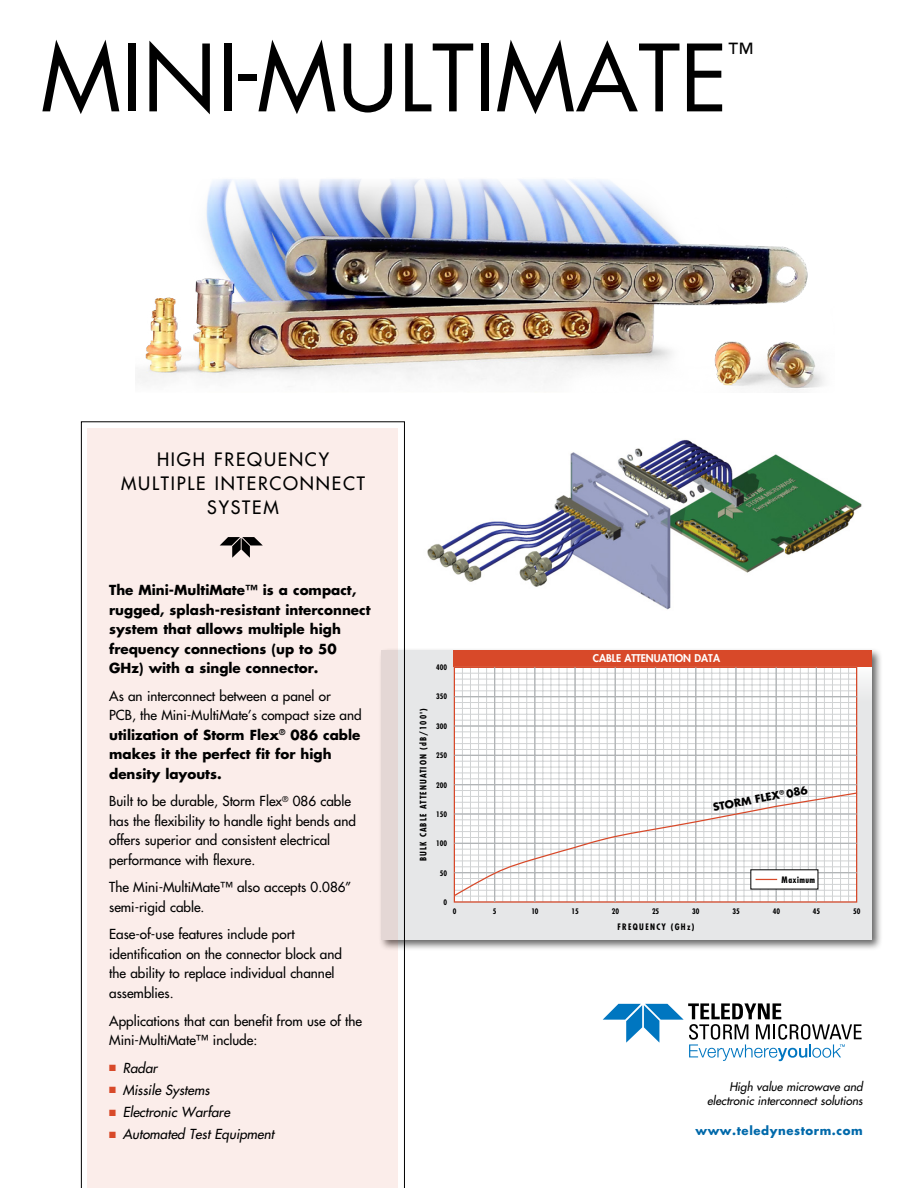
<style>
.page{position:relative;width:918px;height:1188px;background:#fff}
.page>*{position:absolute;margin:0;border:0;box-sizing:border-box;transform-origin:0 0}
.t1{font:90px "Futura";letter-spacing:-.005em;color:#000}
.t2{font:27px "Futura";color:#000}
.t3{font:18px/24px "Futura";letter-spacing:.1em;color:#000;text-align:center}
.t4{font:13.5px/19.5px "Futura";color:#000}
.t5{font:700 13.5px/19.5px "Futura";color:#000}
.t6{font:italic 13.5px "Futura";color:#000}
.t7{font:italic 11.7px/13.5px "Futura";color:#000;text-align:right}
.t8{font:700 11.7px "Futura";letter-spacing:.05em;color:#0069aa}
.t9{font:700 10.5px "Futura";color:#000}
.t10{font:800 10.35px "Futura";color:#fff}
.t11{font:700 condensed 8.7px "Futura";letter-spacing:.125em;color:#000}
.t12{font:700 condensed 8.7px "Futura";letter-spacing:.15em;color:#000}
.t13{font:700 condensed 8.7px "Futura";letter-spacing:.05em;color:#000}
.t14{font:700 condensed 7.5px "Futura";color:#000}
.s1{font-weight:400}
.s2{color:#d84929}
</style>
<div class="page">
<div style="left:379px;top:648px;width:504px;height:303px;background:#000;opacity:.6"></div>
<div style="left:381px;top:650px;width:491px;height:290px;background:#e6e7e8"></div>
<svg style="left:81px;top:421px;width:324px;height:767px"></svg>
<div style="left:88px;top:429px;width:310px;height:759px;background:#fbedea"></div>
<svg style="left:220px;top:537px;width:43px;height:21px"></svg>
<svg style="left:603px;top:1003px;width:259px;height:58px"></svg>
<img style="left:137px;top:266px;width:687px;height:126px">
<img style="left:194px;top:179px;width:612px;height:193px">
<div style="left:848px;top:666px;width:24px;height:36px;background:linear-gradient(to bottom,#fdfdfd,#e7e8e9)"></div>
<div style="left:454px;top:650px;width:418px;height:17px;background:#d84929"></div>
<svg style="left:456px;top:669px;width:399px;height:232px"></svg>
<div style="left:454px;top:667px;width:403px;height:236px;border:1px solid #d84929"></div>
<hr style="left:454px;top:696px;width:403px;height:1px;background:#b1b4b6">
<hr style="left:454px;top:725px;width:403px;height:2px;background:#b1b4b6">
<hr style="left:454px;top:755px;width:403px;height:1px;background:#b1b4b6">
<hr style="left:454px;top:784px;width:403px;height:1px;background:#b1b4b6">
<hr style="left:816px;top:667px;width:1px;height:235px;background:#b1b4b6">
<hr style="left:776px;top:667px;width:1px;height:235px;background:#b1b4b6">
<hr style="left:735px;top:667px;width:2px;height:235px;background:#b1b4b6">
<hr style="left:695px;top:667px;width:1px;height:235px;background:#b1b4b6">
<hr style="left:655px;top:667px;width:1px;height:235px;background:#b1b4b6">
<hr style="left:615px;top:667px;width:1px;height:235px;background:#b1b4b6">
<hr style="left:574px;top:667px;width:2px;height:235px;background:#b1b4b6">
<hr style="left:534px;top:667px;width:1px;height:235px;background:#b1b4b6">
<hr style="left:494px;top:667px;width:1px;height:235px;background:#b1b4b6">
<svg style="left:454px;top:792px;width:404px;height:105px"></svg>
<img style="left:427px;top:439px;width:435px;height:171px">
<h1 class="t1" style="left:40px;top:16px;width:689px">MINI-MULTIMATE</h1>
<h2 class="t2" style="left:728px;top:35px;width:27px">™</h2>
<h3 class="t3" style="left:121px;top:447px;width:245px">HIGH FREQUENCY<br>MULTIPLE INTERCONNECT<br>SYSTEM</h3>
<p class="t5" style="left:109px;top:580px;width:263px">The Mini-MultiMate™ is a compact, rugged, splash-resistant interconnect system that allows multiple high frequency connections (up to 50<br>GHz) with a single connector.</p>
<p class="t5" style="left:109px;top:685px;width:254px"><span class="s1">As an interconnect between a panel or<br>PCB, the Mini-MultiMate’s compact size and </span>utilization of Storm Flex<sup>®</sup> 086 cable makes it the perfect fit for high density layouts.</p>
<p class="t4" style="left:109px;top:791px;width:248px">Built to be durable, Storm Flex<sup>®</sup> 086 cable has the flexibility to handle tight bends and offers superior and consistent electrical performance with flexure.</p>
<p class="t4" style="left:109px;top:878px;width:244px">The Mini-MultiMate™ also accepts 0.086” semi-rigid cable.</p>
<p class="t4" style="left:109px;top:925px;width:234px">Ease-of-use features include port identification on the connector block and the ability to replace individual channel assemblies.</p>
<p class="t4" style="left:109px;top:1011px;width:255px">Applications that can benefit from use of the<br>Mini-MultiMate™ include:</p>
<p class="t6" style="left:109px;top:1059px;width:50px"><span class="s2">■</span> Radar</p>
<p class="t6" style="left:109px;top:1081px;width:102px"><span class="s2">■</span> Missile Systems</p>
<p class="t6" style="left:109px;top:1103px;width:122px"><span class="s2">■</span> Electronic Warfare</p>
<p class="t6" style="left:109px;top:1126px;width:167px"><span class="s2">■</span> Automated Test Equipment</p>
<p class="t14" style="left:436px;top:662px;width:12px">400</p>
<p class="t10" style="left:593px;top:651px;width:129px">CABLE ATTENUATION DATA</p>
<p class="t11" style="left:418px;top:861px;width:155px;rotate:-90deg">BULK CABLE ATTENUATION (dB/100')</p>
<p class="t14" style="left:436px;top:692px;width:12px">350</p>
<p class="t14" style="left:436px;top:721px;width:12px">300</p>
<p class="t14" style="left:436px;top:751px;width:12px">250</p>
<p class="t14" style="left:436px;top:780px;width:12px">200</p>
<p class="t14" style="left:436px;top:809px;width:12px">150</p>
<p class="t14" style="left:436px;top:839px;width:12px">100</p>
<p class="t14" style="left:440px;top:868px;width:9px">50</p>
<p class="t14" style="left:444px;top:897px;width:5px">0</p>
<p class="t9" style="left:712px;top:801px;width:98px;rotate:-11deg">STORM FLEX<sup>®</sup> 086</p>
<p class="t13" style="left:782px;top:874px;width:35px">Maximum</p>
<p class="t14" style="left:493px;top:906px;width:5px">5</p>
<p class="t14" style="left:612px;top:906px;width:9px">20</p>
<p class="t14" style="left:572px;top:906px;width:9px">15</p>
<p class="t14" style="left:652px;top:906px;width:9px">25</p>
<p class="t14" style="left:692px;top:906px;width:9px">30</p>
<p class="t14" style="left:732px;top:906px;width:9px">35</p>
<p class="t14" style="left:773px;top:906px;width:9px">40</p>
<p class="t14" style="left:813px;top:906px;width:9px">45</p>
<p class="t14" style="left:853px;top:906px;width:9px">50</p>
<p class="t12" style="left:618px;top:921px;width:78px">FREQUENCY (GHz)</p>
<p class="t14" style="left:453px;top:906px;width:5px">0</p>
<p class="t14" style="left:531px;top:906px;width:9px">10</p>
<p class="t7" style="left:707px;top:1080px;width:157px">High value microwave and electronic interconnect solutions</p>
<p class="t8" style="left:695px;top:1122px;width:169px">www.teledynestorm.com</p>
</div>
